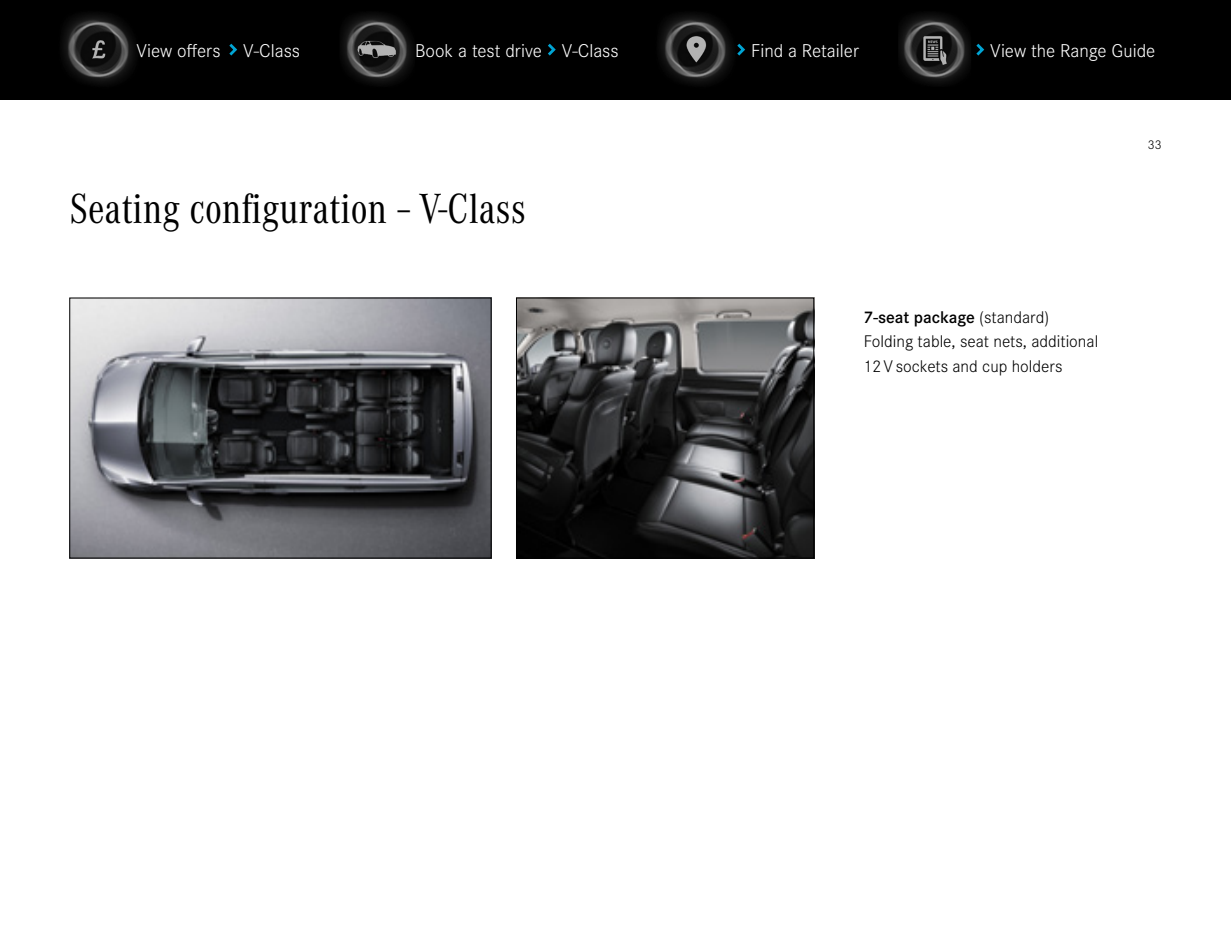
<style>
.page{position:relative;width:1231px;height:933px;background:#fff}
.page>*{position:absolute;margin:0;border:0;box-sizing:border-box;transform-origin:0 0}
.t1{font:43.75px "Corporate A Cond Pro";color:#000}
.t2{font:300 19.25px "Corporate S";color:#fff}
.t3{font:300 17.5px/24.8px "Corporate S";color:#000}
.t4{font:300 13.12px "Corporate S";color:#000}
.s1{font-weight:600}
</style>
<div class="page">
<img style="left:518px;top:300px;width:294px;height:256px">
<div style="left:516px;top:298px;width:298px;height:260px;border:1px solid #000"></div>
<img style="left:71px;top:300px;width:418px;height:256px">
<div style="left:69px;top:298px;width:422px;height:260px;border:1px solid #000"></div>
<div style="left:0;top:0;width:1230px;height:99px;background:#000"></div>
<img style="left:651px;top:0;width:90px;height:99px">
<svg style="left:737px;top:44px;width:8px;height:12px"></svg>
<img style="left:55px;top:0;width:89px;height:99px">
<svg style="left:229px;top:44px;width:8px;height:12px"></svg>
<img style="left:333px;top:0;width:89px;height:99px">
<svg style="left:547px;top:44px;width:8px;height:12px"></svg>
<img style="left:890px;top:0;width:90px;height:99px">
<svg style="left:976px;top:44px;width:8px;height:12px"></svg>
<p class="t2" style="left:136px;top:40px;width:165px">View offers V-Class</p>
<p class="t2" style="left:415px;top:40px;width:205px">Book a test drive V-Class</p>
<p class="t2" style="left:751px;top:40px;width:109px">Find a Retailer</p>
<p class="t2" style="left:990px;top:40px;width:166px">View the Range Guide</p>
<h1 class="t1" style="left:69px;top:178px;width:458px">Seating configuration – V-Class</h1>
<p class="t4" style="left:1147px;top:137px;width:15px">33</p>
<p class="t3" style="left:863px;top:304px;width:236px"><span class="s1">7-seat package</span> (standard)<br>Folding table, seat nets, additional<br>12V sockets and cup holders</p>
</div>
